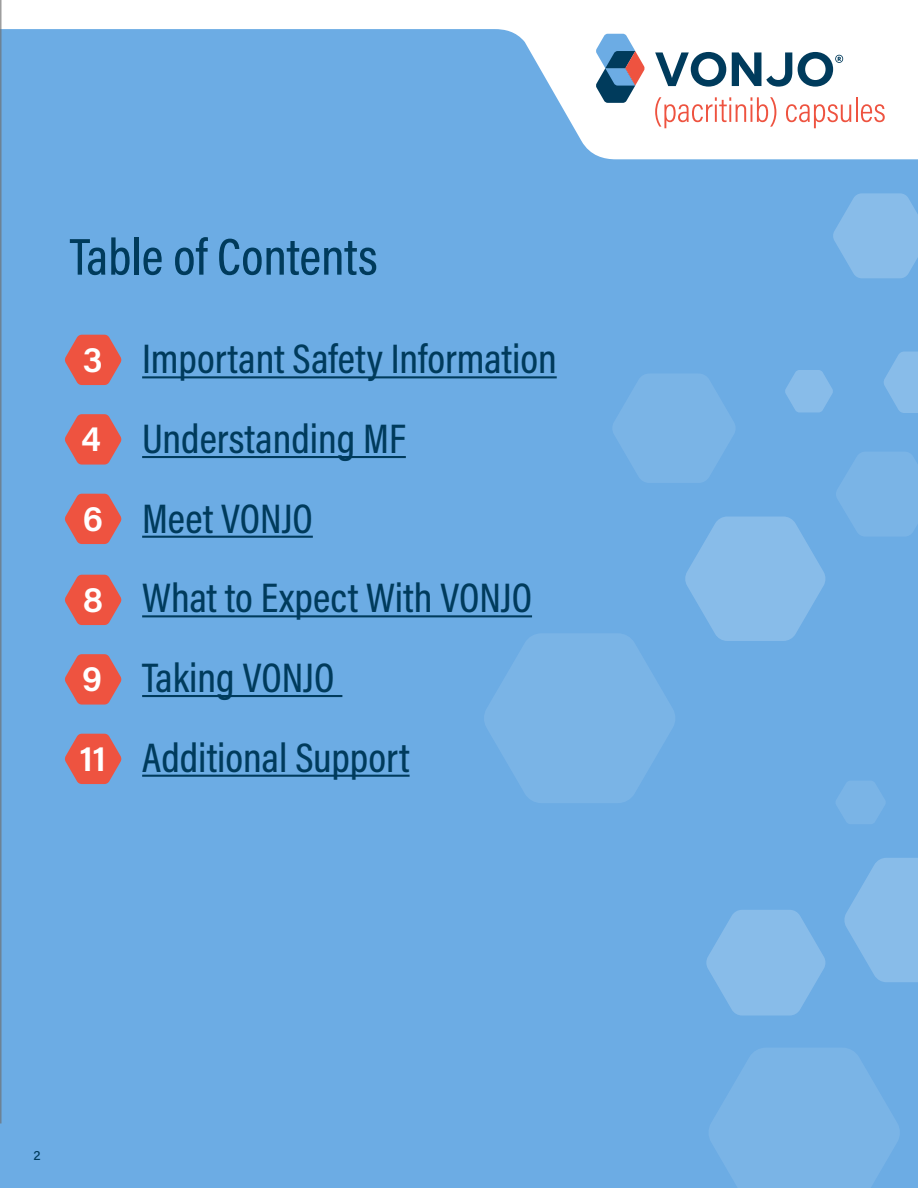
<style>
.page{position:relative;width:918px;height:1188px;background:#6cace4}
.page>*{position:absolute;margin:0;border:0;box-sizing:border-box;transform-origin:0 0}
.Syneos_Default_Style{font:500 52.35px "Acumin Pro Cond";color:#003b5c}
.Syneos_Default_Style-2{font:500 41.7px/79.7px "Acumin Pro Cond";color:#003b5c}
.Syneos_Default_Style-3{font:600 35.85px "Acumin Pro";color:#fff}
.t1{font:500 13.5px "Acumin Pro";color:#003b5c}
</style>
<div class="page">
<svg style="left:1px;top:0;width:917px;height:159px"></svg>
<hr style="left:142px;top:376px;width:415px;height:2px;background:#003b5c">
<hr style="left:142px;top:456px;width:264px;height:2px;background:#003b5c">
<hr style="left:142px;top:536px;width:171px;height:2px;background:#003b5c">
<hr style="left:142px;top:615px;width:390px;height:2px;background:#003b5c">
<hr style="left:142px;top:695px;width:200px;height:2px;background:#003b5c">
<hr style="left:142px;top:775px;width:268px;height:2px;background:#003b5c">
<svg style="left:65px;top:335px;width:57px;height:50px"></svg>
<svg style="left:65px;top:414px;width:57px;height:51px"></svg>
<svg style="left:65px;top:494px;width:57px;height:50px"></svg>
<svg style="left:65px;top:575px;width:57px;height:50px"></svg>
<svg style="left:65px;top:654px;width:57px;height:51px"></svg>
<svg style="left:65px;top:734px;width:57px;height:50px"></svg>
<hr style="left:0;top:0;width:1px;height:1124px;background:#6d6d6d">
<svg style="left:706px;top:910px;width:120px;height:106px"></svg>
<svg style="left:685px;top:517px;width:140px;height:124px"></svg>
<svg style="left:844px;top:858px;width:74px;height:124px"></svg>
<svg style="left:785px;top:370px;width:48px;height:42px"></svg>
<svg style="left:884px;top:352px;width:34px;height:61px"></svg>
<svg style="left:836px;top:452px;width:82px;height:84px"></svg>
<svg style="left:613px;top:374px;width:122px;height:109px"></svg>
<svg style="left:836px;top:781px;width:49px;height:43px"></svg>
<svg style="left:833px;top:193px;width:85px;height:85px"></svg>
<svg style="left:484px;top:634px;width:191px;height:169px"></svg>
<svg style="left:709px;top:1048px;width:191px;height:140px"></svg>
<svg style="left:655px;top:52px;width:71px;height:35px"></svg>
<svg style="left:732px;top:52px;width:60px;height:35px"></svg>
<svg style="left:655px;top:97px;width:121px;height:31px"></svg>
<svg style="left:786px;top:97px;width:99px;height:31px"></svg>
<svg style="left:596px;top:34px;width:49px;height:69px"></svg>
<svg style="left:798px;top:52px;width:45px;height:35px"></svg>
<p class="Syneos_Default_Style" style="left:70px;top:223px;width:309px">Table of Contents</p>
<p class="Syneos_Default_Style-3" style="left:83px;top:334px;width:21px">3</p>
<p class="Syneos_Default_Style-3" style="left:81px;top:414px;width:21px">4</p>
<p class="Syneos_Default_Style-3" style="left:83px;top:493px;width:22px">6</p>
<p class="Syneos_Default_Style-3" style="left:83px;top:574px;width:22px">8</p>
<p class="Syneos_Default_Style-3" style="left:82px;top:654px;width:22px">9</p>
<p class="Syneos_Default_Style-3" style="left:79px;top:733px;width:28px">11</p>
<p class="Syneos_Default_Style-2" style="left:142px;top:318px;width:416px">Important Safety Information</p>
<p class="Syneos_Default_Style-2" style="left:142px;top:398px;width:391px">Understanding MF<br>Meet VONJO<br>What to Expect With VONJO<br>Taking VONJO<br>Additional Support</p>
<p class="t1" style="left:34px;top:1146px;width:9px">2</p>
</div>
